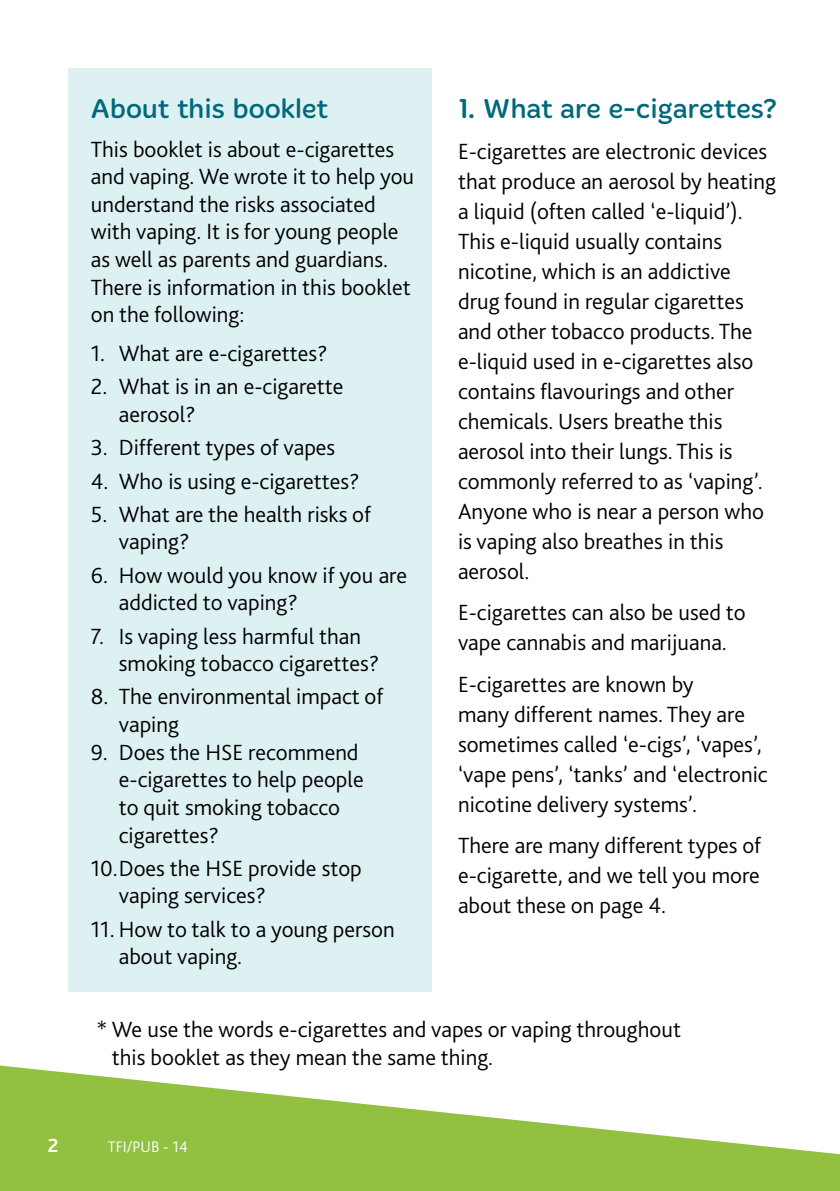
<style>
.page{position:relative;width:840px;height:1191px;background:#fff}
.page>*{position:absolute;margin:0;border:0;box-sizing:border-box;transform-origin:0 0}
.t1{font:300 28px "Merge Pro";color:#00697b}
.t2{font:300 23px/30px "Bliss 2";color:#000}
.t3{font:700 20px "Bliss 2";color:#fff}
.t4{font:300 16px "Bliss 2";color:#fff}
</style>
<div class="page">
<svg style="left:0;top:1065px;width:839px;height:126px;fill:#92c040"></svg>
<div style="left:68px;top:68px;width:363px;height:924px;background:#def1f2"></div>
<p class="t3" style="left:48px;top:1132px;width:12px">2</p>
<p class="t1" style="left:91px;top:92px;width:239px">About this booklet</p>
<p class="t2" style="left:91px;top:134px;width:325px;line-height:27.6px">This booklet is about e-cigarettes and vaping. We wrote it to help you understand the risks associated with vaping. It is for young people as well as parents and guardians.<br>There is information in this booklet on the following:</p>
<p class="t2" style="left:91px;top:338px;width:238px">1. What are e-cigarettes?</p>
<p class="t2" style="left:119px;top:372px;width:226px;line-height:27.6px;text-indent:-28px">2. What is in an e-cigarette aerosol?</p>
<p class="t2" style="left:91px;top:432px;width:246px">3. Different types of vapes</p>
<p class="t2" style="left:91px;top:465px;width:270px">4. Who is using e-cigarettes?</p>
<p class="t2" style="left:119px;top:500px;width:253px;line-height:27.6px;text-indent:-28px">5. What are the health risks of vaping?</p>
<p class="t2" style="left:119px;top:561px;width:289px;line-height:27.6px;text-indent:-28px">6. How would you know if you are addicted to vaping?</p>
<p class="t2" style="left:119px;top:621px;width:262px;line-height:27.6px;text-indent:-28px">7. Is vaping less harmful than smoking tobacco cigarettes?</p>
<p class="t2" style="left:119px;top:682px;width:266px;line-height:27.6px;text-indent:-28px">8. The environmental impact of vaping</p>
<p class="t2" style="left:119px;top:737px;width:246px;line-height:27.6px;text-indent:-28px">9. Does the HSE recommend e-cigarettes to help people to quit smoking tobacco cigarettes?</p>
<p class="t2" style="left:119px;top:853px;width:244px;line-height:27.6px;text-indent:-28px">10.Does the HSE provide stop vaping services?</p>
<p class="t2" style="left:119px;top:914px;width:277px;line-height:27.6px;text-indent:-28px">11. How to talk to a young person about vaping.</p>
<p class="t1" style="left:458px;top:92px;width:320px">1. What are e-cigarettes?</p>
<p class="t2" style="left:458px;top:136px;width:319px">E-cigarettes are electronic devices that produce an aerosol by heating a liquid (often called ‘e-liquid’).<br>This e-liquid usually contains nicotine, which is an addictive drug found in regular cigarettes and other tobacco products. The e-liquid used in e-cigarettes also contains flavourings and other chemicals. Users breathe this aerosol into their lungs. This is commonly referred to as ‘vaping’.<br>Anyone who is near a person who is vaping also breathes in this aerosol.</p>
<p class="t2" style="left:458px;top:597px;width:289px">E-cigarettes can also be used to vape cannabis and marijuana.</p>
<p class="t2" style="left:458px;top:668px;width:311px">E-cigarettes are known by<br>many different names. They are sometimes called ‘e-cigs’, ‘vapes’, ‘vape pens’, ‘tanks’ and ‘electronic nicotine delivery systems’.</p>
<p class="t2" style="left:458px;top:830px;width:304px;text-align:justify">There are many different types of e-cigarette, and we tell you more about these on page 4.</p>
<p class="t2" style="left:112px;top:1015px;width:570px;line-height:27.6px;text-indent:-15px">* We use the words e-cigarettes and vapes or vaping throughout this booklet as they mean the same thing.</p>
<p class="t4" style="left:108px;top:1136px;width:81px">TFI/PUB - 14</p>
</div>
